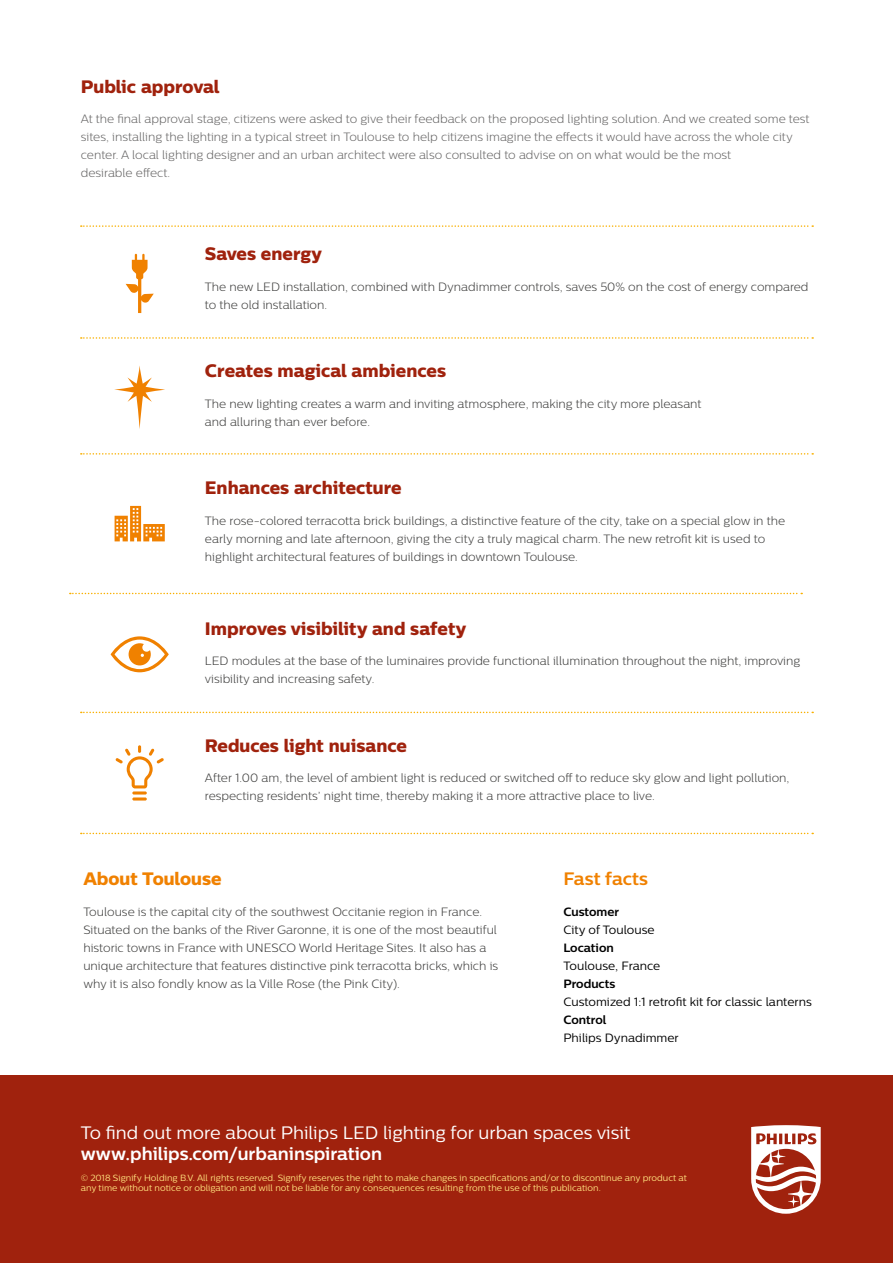
<style>
.page{position:relative;width:893px;height:1263px;background:#fff}
.page>*{position:absolute;margin:0;border:0;box-sizing:border-box;transform-origin:0 0}
.t1{font:18px "Centrale Sans X Bold";color:#a0220d}
.t2{font:18px "Centrale Sans";color:#fff}
.t3{font:700 18px "Centrale Sans";color:#fff}
.t4{font:18px "Centrale Sans X Bold";color:#f08100}
.t5{font:700 18px "Centrale Sans";color:#f08100}
.t6{font:300 12px/18px "Centrale Sans";color:#3c3c3b}
.t7{font:300 12px/18px "Centrale Sans";color:#646363}
.t8{font:12px "Centrale Sans";color:#000}
.t9{font:700 12px "Centrale Sans";color:#000}
.t10{font:9px/10.5px "Centrale Sans";color:#ffe07d}
</style>
<div class="page">
<div style="left:0;top:1076px;width:893px;height:187px;background:#a0220d"></div>
<svg style="left:751px;top:1125px;width:70px;height:89px"></svg>
<svg style="left:115px;top:506px;width:50px;height:35px"></svg>
<svg style="left:115px;top:745px;width:49px;height:43px"></svg>
<hr style="left:132px;top:791px;width:15px;height:3px;background:#f08100;border-radius:2px">
<hr style="left:132px;top:797px;width:15px;height:3px;background:#f08100;border-radius:2px">
<svg style="left:126px;top:254px;width:28px;height:59px"></svg>
<svg style="left:114px;top:366px;width:51px;height:63px"></svg>
<svg style="left:111px;top:636px;width:58px;height:36px"></svg>
<svg style="left:81px;top:225px;width:732px;height:2px"></svg>
<svg style="left:81px;top:337px;width:732px;height:2px"></svg>
<svg style="left:81px;top:453px;width:732px;height:2px"></svg>
<svg style="left:70px;top:593px;width:732px;height:1px"></svg>
<svg style="left:81px;top:712px;width:732px;height:1px"></svg>
<svg style="left:81px;top:833px;width:732px;height:1px"></svg>
<h1 class="t1" style="left:81px;top:75px;width:140px">Public approval</h1>
<p class="t7" style="left:81px;top:110px;width:730px">At the final approval stage, citizens were asked to give their feedback on the proposed lighting solution. And we created some test sites, installing the lighting in a typical street in Toulouse to help citizens imagine the effects it would have across the whole city center. A local lighting designer and an urban architect were also consulted to advise on on what would be the most<br>desirable effect.</p>
<h1 class="t1" style="left:205px;top:243px;width:119px">Saves energy</h1>
<p class="t6" style="left:205px;top:278px;width:605px">The new LED installation, combined with Dynadimmer controls, saves 50% on the cost of energy compared to the old installation.</p>
<h1 class="t1" style="left:205px;top:360px;width:243px">Creates magical ambiences</h1>
<p class="t6" style="left:205px;top:395px;width:498px">The new lighting creates a warm and inviting atmosphere, making the city more pleasant and alluring than ever before.</p>
<h1 class="t1" style="left:205px;top:477px;width:198px">Enhances architecture</h1>
<p class="t6" style="left:205px;top:512px;width:582px">The rose-colored terracotta brick buildings, a distinctive feature of the city, take on a special glow in the early morning and late afternoon, giving the city a truly magical charm. The new retrofit kit is used to highlight architectural features of buildings in downtown Toulouse.</p>
<h1 class="t1" style="left:205px;top:617px;width:263px">Improves visibility and safety</h1>
<p class="t6" style="left:205px;top:652px;width:597px">LED modules at the base of the luminaires provide functional illumination throughout the night, improving visibility and increasing safety.</p>
<h1 class="t1" style="left:205px;top:734px;width:204px">Reduces light nuisance</h1>
<p class="t6" style="left:205px;top:769px;width:586px">After 1.00 am, the level of ambient light is reduced or switched off to reduce sky glow and light pollution, respecting residents’ night time, thereby making it a more attractive place to live.</p>
<h1 class="t4" style="left:83px;top:868px;width:140px">About Toulouse</h1>
<p class="t6" style="left:83px;top:903px;width:416px">Toulouse is the capital city of the southwest Occitanie region in France.<br>Situated on the banks of the River Garonne, it is one of the most beautiful historic towns in France with UNESCO World Heritage Sites. It also has a unique architecture that features distinctive pink terracotta bricks, which is why it is also fondly know as la Ville Rose (the Pink City).</p>
<h1 class="t5" style="left:563px;top:868px;width:86px">Fast facts</h1>
<p class="t9" style="left:563px;top:904px;width:57px">Customer</p>
<p class="t8" style="left:563px;top:923px;width:93px">City of Toulouse</p>
<p class="t9" style="left:563px;top:940px;width:52px">Location</p>
<p class="t8" style="left:563px;top:959px;width:98px">Toulouse, France</p>
<p class="t9" style="left:563px;top:976px;width:53px">Products</p>
<p class="t8" style="left:563px;top:995px;width:250px">Customized 1:1 retrofit kit for classic lanterns</p>
<p class="t9" style="left:563px;top:1012px;width:44px">Control</p>
<p class="t8" style="left:563px;top:1031px;width:117px">Philips Dynadimmer</p>
<h1 class="t2" style="left:81px;top:1122px;width:551px">To find out more about Philips LED lighting for urban spaces visit</h1>
<h1 class="t3" style="left:81px;top:1142px;width:303px">www.philips.com/urbaninspiration</h1>
<p class="t10" style="left:81px;top:1172px;width:608px">© 2018 Signify Holding B.V. All rights reserved. Signify reserves the right to make changes in specifications and/or to discontinue any product at any time without notice or obligation and will not be liable for any consequences resulting from the use of this publication.</p>
</div>
